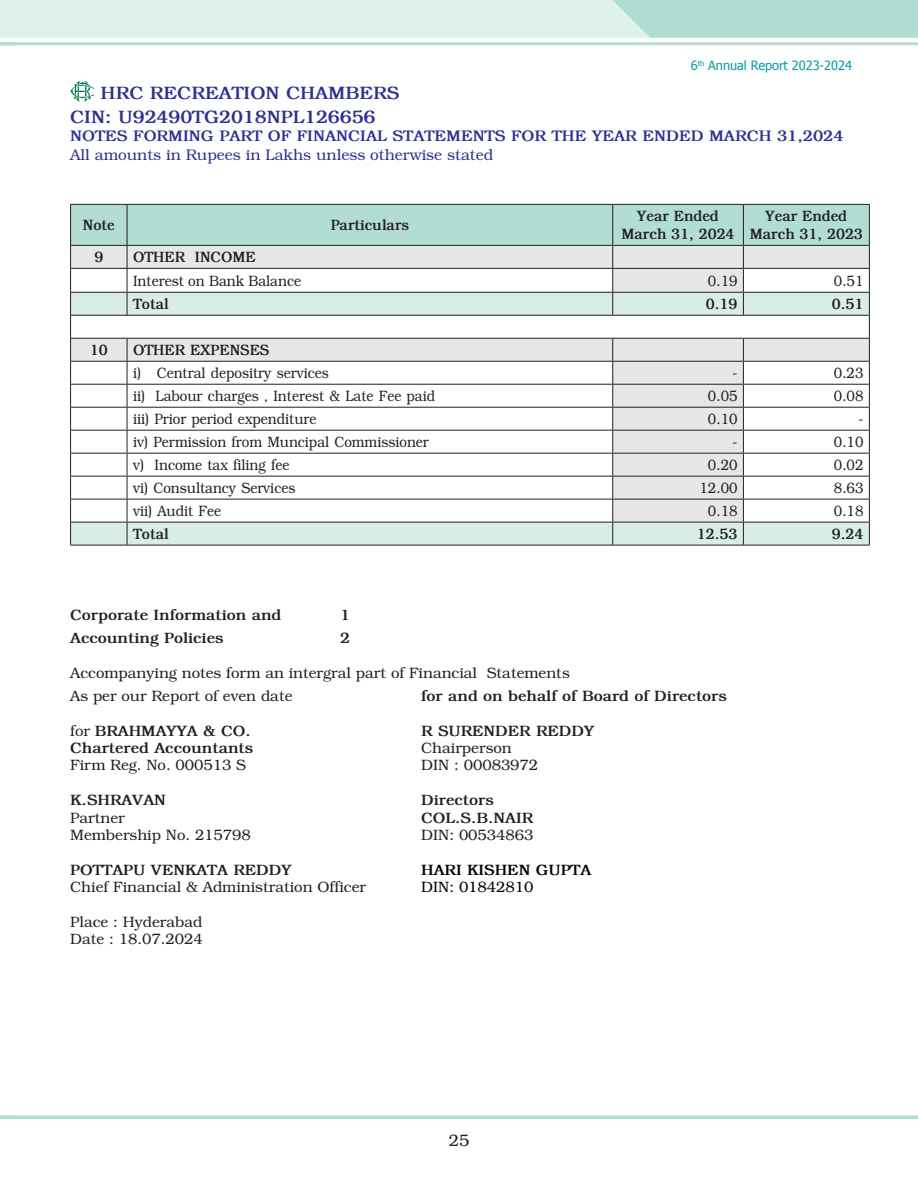
<style>
.page{position:relative;width:918px;height:1188px;background:#fff}
.page>*{position:absolute;margin:0;border:0;box-sizing:border-box;transform-origin:0 0}
.t1{font:700 18px/23.7px "Bookman";color:#2e3092}
.t2{font:16.5px "Bookman";color:#231f20}
.t3{font:700 15.3px "Bookman";color:#2e3092}
.t4{font:15.3px "Bookman";color:#2e3092}
.t5{font:15px "Bookman";color:#231f20;scale:.9 1}
.t6{font:15px/22.8px "Bookman";color:#231f20}
.t7{font:700 15px "Bookman";color:#231f20}
.t8{font:700 15px/18px "Bookman";color:#231f20;text-align:center;scale:.9 1}
.t9{font:700 15px "Bookman";color:#000}
.t10{font:15px "Bookman";color:#000}
.t11{font:12.75px "Tahoma";color:#009da5}
.s1{font-weight:400}
</style>
<div class="page">
<hr style="left:0;top:42px;width:918px;height:3px;background:#b1ddd3">
<svg style="left:0;top:0;width:918px;height:38px;background:#cfeae3"></svg>
<hr style="left:0;top:1116px;width:918px;height:3px;background:#b1ddd3">
<svg style="left:70px;top:204px;width:800px;height:341px"></svg>
<hr style="left:70px;top:545px;width:57px;height:1px;background:#231f20">
<hr style="left:127px;top:545px;width:486px;height:1px;background:#231f20">
<hr style="left:613px;top:545px;width:130px;height:1px;background:#231f20">
<hr style="left:743px;top:545px;width:127px;height:1px;background:#231f20">
<svg style="left:70px;top:81px;width:24px;height:21px"></svg>
<p class="t11" style="left:691px;top:57px;width:163px">6<sup>th</sup> Annual Report 2023-2024</p>
<p class="t1" style="left:70px;top:81px;width:331px;text-indent:30px">HRC RECREATION CHAMBERS<br>CIN: U92490TG2018NPL126656</p>
<p class="t3" style="left:70px;top:127px;width:775px">NOTES FORMING PART OF FINANCIAL STATEMENTS FOR THE YEAR ENDED MARCH 31,2024</p>
<p class="t4" style="left:70px;top:146px;width:425px">All amounts in Rupees in Lakhs unless otherwise stated</p>
<p class="t8" style="left:83px;top:216px;width:37px">Note</p>
<p class="t8" style="left:331px;top:216px;width:89px">Particulars</p>
<p class="t8" style="left:622px;top:207px;width:127px">Year Ended<br>March 31, 2024</p>
<p class="t8" style="left:750px;top:207px;width:127px">Year Ended<br>March 31, 2023</p>
<p class="t8" style="left:94px;top:248px;width:11px">9</p>
<p class="t8" style="left:133px;top:248px;width:138px">OTHER INCOME</p>
<p class="t5" style="left:133px;top:272px;width:188px">Interest on Bank Balance</p>
<p class="t5" style="left:708px;top:272px;width:34px">0.19</p>
<p class="t5" style="left:834px;top:272px;width:34px">0.51</p>
<p class="t8" style="left:133px;top:295px;width:41px">Total</p>
<p class="t8" style="left:706px;top:295px;width:37px">0.19</p>
<p class="t8" style="left:832px;top:295px;width:37px">0.51</p>
<p class="t8" style="left:90px;top:341px;width:21px">10</p>
<p class="t8" style="left:133px;top:341px;width:153px">OTHER EXPENSES</p>
<p class="t5" style="left:133px;top:364px;width:219px">i) Central depositry services</p>
<p class="t5" style="left:732px;top:364px;width:8px">-</p>
<p class="t5" style="left:834px;top:364px;width:34px">0.23</p>
<p class="t5" style="left:133px;top:387px;width:337px">ii) Labour charges , Interest &amp; Late Fee paid</p>
<p class="t5" style="left:708px;top:387px;width:34px">0.05</p>
<p class="t5" style="left:834px;top:387px;width:34px">0.08</p>
<p class="t5" style="left:133px;top:410px;width:205px">iii) Prior period expenditure</p>
<p class="t5" style="left:708px;top:410px;width:34px">0.10</p>
<p class="t5" style="left:858px;top:410px;width:8px">-</p>
<p class="t5" style="left:133px;top:433px;width:330px">iv) Permission from Muncipal Commissioner</p>
<p class="t5" style="left:732px;top:433px;width:8px">-</p>
<p class="t5" style="left:834px;top:433px;width:34px">0.10</p>
<p class="t5" style="left:133px;top:456px;width:175px">v) Income tax filing fee</p>
<p class="t5" style="left:708px;top:456px;width:34px">0.20</p>
<p class="t5" style="left:834px;top:456px;width:34px">0.02</p>
<p class="t5" style="left:133px;top:479px;width:182px">vi) Consultancy Services</p>
<p class="t5" style="left:700px;top:479px;width:43px">12.00</p>
<p class="t5" style="left:834px;top:479px;width:34px">8.63</p>
<p class="t5" style="left:133px;top:502px;width:99px">vii) Audit Fee</p>
<p class="t5" style="left:708px;top:502px;width:34px">0.18</p>
<p class="t5" style="left:834px;top:502px;width:34px">0.18</p>
<p class="t8" style="left:133px;top:525px;width:41px">Total</p>
<p class="t8" style="left:697px;top:525px;width:46px">12.53</p>
<p class="t8" style="left:832px;top:525px;width:37px">9.24</p>
<p class="t7" style="left:70px;top:607px;width:213px">Corporate Information and</p>
<p class="t7" style="left:340px;top:607px;width:11px">1</p>
<p class="t7" style="left:70px;top:629px;width:155px">Accounting Policies</p>
<p class="t7" style="left:340px;top:629px;width:11px">2</p>
<p class="t6" style="left:70px;top:662px;width:501px">Accompanying notes form an intergral part of Financial Statements<br>As per our Report of even date</p>
<p class="t7" style="left:421px;top:687px;width:307px">for and on behalf of Board of Directors</p>
<p class="t7" style="left:70px;top:722px;width:182px"><span class="s1">for</span> BRAHMAYYA &amp; CO.</p>
<p class="t7" style="left:421px;top:722px;width:175px">R SURENDER REDDY</p>
<p class="t7" style="left:70px;top:739px;width:185px">Chartered Accountants</p>
<p class="t6" style="left:421px;top:737px;width:92px">Chairperson</p>
<p class="t6" style="left:70px;top:754px;width:177px">Firm Reg. No. 000513 S</p>
<p class="t6" style="left:421px;top:754px;width:118px">DIN : 00083972</p>
<p class="t7" style="left:70px;top:791px;width:97px">K.SHRAVAN</p>
<p class="t7" style="left:421px;top:791px;width:74px">Directors</p>
<p class="t6" style="left:70px;top:806px;width:56px">Partner</p>
<p class="t7" style="left:421px;top:809px;width:113px">COL.S.B.NAIR</p>
<p class="t6" style="left:70px;top:824px;width:182px">Membership No. 215798</p>
<p class="t6" style="left:421px;top:824px;width:114px">DIN: 00534863</p>
<p class="t7" style="left:70px;top:861px;width:223px">POTTAPU VENKATA REDDY</p>
<p class="t9" style="left:421px;top:861px;width:172px">HARI KISHEN GUPTA</p>
<p class="t6" style="left:70px;top:876px;width:297px">Chief Financial &amp; Administration Officer</p>
<p class="t10" style="left:421px;top:878px;width:114px">DIN: 01842810</p>
<p class="t6" style="left:70px;top:913px;width:134px;line-height:17.4px">Place : Hyderabad<br>Date : 18.07.2024</p>
<p class="t2" style="left:449px;top:1131px;width:22px">25</p>
</div>
